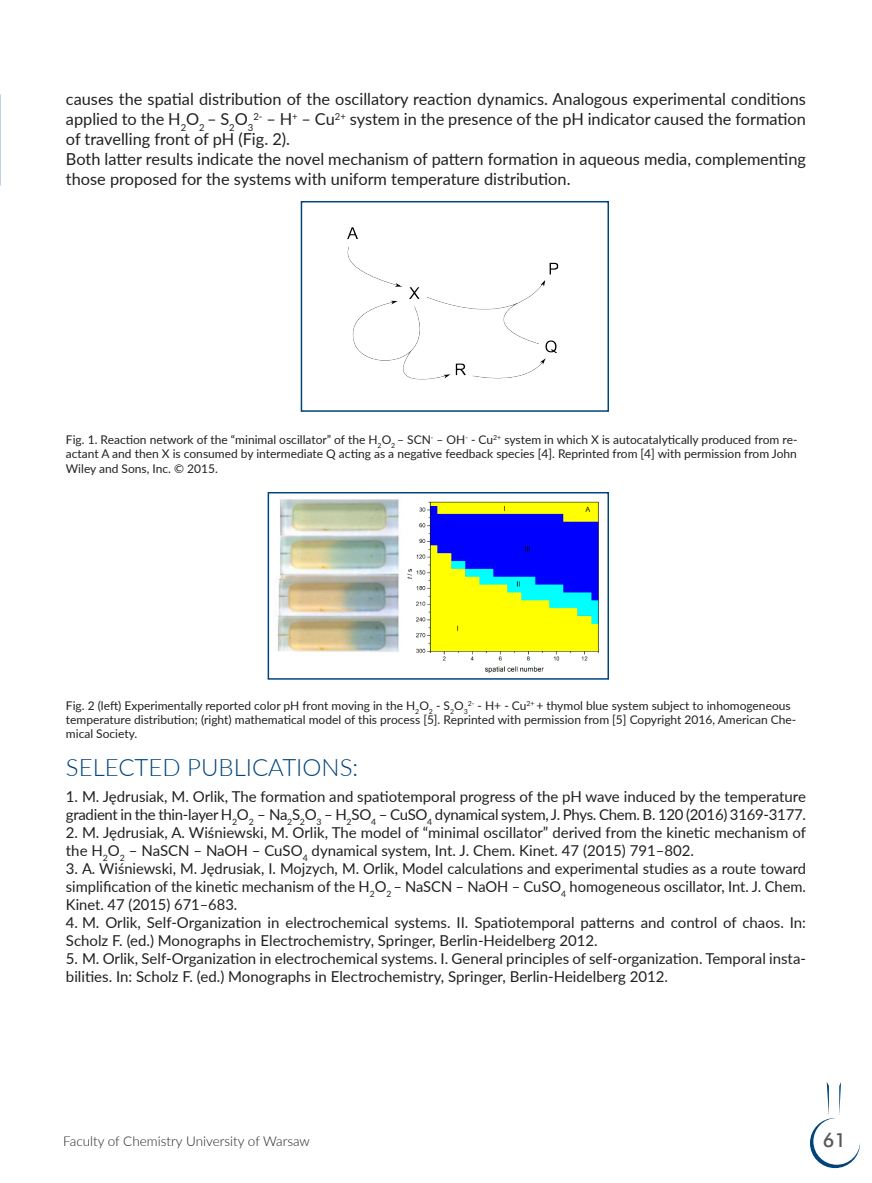
<style>
.page{position:relative;width:872px;height:1183px;background:#fff}
.page>*{position:absolute;margin:0;border:0;box-sizing:border-box;transform-origin:0 0}
.Naglowek_z_przerwa{font:300 24px "Lato";color:#00447b}
.t1{font:19.5px "Futura Md EUX";color:#57585a}
.Tekst_glowny{font:16.5px/19.8px "Lato";color:#231f20;text-align:justify}
.Tekst_10pkt{font:15px/18px "Lato";color:#231f20}
.t2{font:300 13.5px "Lato";color:#231f20}
.t3{font:12px/14.4px "Lato";color:#231f20;text-align:justify}
</style>
<div class="page">
<svg style="left:810px;top:1082px;width:50px;height:85px"></svg>
<img style="left:347px;top:227px;width:212px;height:153px">
<div style="left:301px;top:201px;width:308px;height:210px;border:2px solid #00447b"></div>
<img style="left:277px;top:499px;width:322px;height:173px">
<div style="left:255px;top:654px;width:155px;height:37px;background:#fff"></div>
<div style="left:268px;top:492px;width:341px;height:187px;border:2px solid #00447b"></div>
<p class="Tekst_glowny" style="left:66px;top:89px;width:741px">causes the spatial distribution of the oscillatory reaction dynamics. Analogous experimental conditions applied to the H<sub>2</sub>O<sub>2</sub> – S<sub>2</sub>O<sub>3</sub><sup>2-</sup> – H<sup>+</sup> – Cu<sup>2+</sup> system in the presence of the pH indicator caused the formation of travelling front of pH (Fig. 2).</p>
<p class="Tekst_glowny" style="left:66px;top:148px;width:741px">Both latter results indicate the novel mechanism of pattern formation in aqueous media, complementing those proposed for the systems with uniform temperature distribution.</p>
<p class="t3" style="left:66px;top:432px;width:733px">Fig. 1. Reaction network of the “minimal oscillator” of the H<sub>2</sub>O<sub>2</sub> – SCN<sup>-</sup> – OH<sup>-</sup> - Cu<sup>2+</sup> system in which X is autocatalytically produced from re&shy;actant A and then X is consumed by intermediate Q acting as a negative feedback species [4]. Reprinted from [4] with permission from John Wiley and Sons, Inc. © 2015.</p>
<p class="t3" style="left:66px;top:697px;width:732px;text-align:left">Fig. 2 (left) Experimentally reported color pH front moving in the H<sub>2</sub>O<sub>2</sub> - S<sub>2</sub>O<sub>3</sub><sup>2-</sup> - H+ - Cu<sup>2+</sup> + thymol blue system subject to inhomogeneous temperature distribution; (right) mathematical model of this process [5]. Reprinted with permission from [5] Copyright 2016, American Che&shy;mical Society.</p>
<p class="Naglowek_z_przerwa" style="left:66px;top:750px;width:294px">SELECTED PUBLICATIONS:</p>
<p class="Tekst_10pkt" style="left:66px;top:786px;width:741px">1. M. Jędrusiak, M. Orlik, The formation and spatiotemporal progress of the pH wave induced by the temperature gradient in the thin-layer H<sub>2</sub>O<sub>2</sub> – Na<sub>2</sub>S<sub>2</sub>O<sub>3</sub> – H<sub>2</sub>SO<sub>4</sub> – CuSO<sub>4</sub> dynamical system, J. Phys. Chem. B. 120 (2016) 3169-3177.</p>
<p class="Tekst_10pkt" style="left:66px;top:822px;width:741px">2. M. Jędrusiak, A. Wiśniewski, M. Orlik, The model of “minimal oscillator” derived from the kinetic mechanism of the H<sub>2</sub>O<sub>2</sub> – NaSCN – NaOH – CuSO<sub>4</sub> dynamical system, Int. J. Chem. Kinet. 47 (2015) 791–802.</p>
<p class="Tekst_10pkt" style="left:66px;top:858px;width:741px;text-align:justify">3. A. Wiśniewski, M. Jędrusiak, I. Mojzych, M. Orlik, Model calculations and experimental studies as a route toward simplification of the kinetic mechanism of the H<sub>2</sub>O<sub>2</sub> – NaSCN – NaOH – CuSO<sub>4</sub> homogeneous oscillator, Int. J. Chem.<br>Kinet. 47 (2015) 671–683.</p>
<p class="Tekst_10pkt" style="left:66px;top:912px;width:741px">4. M. Orlik, Self-Organization in electrochemical systems. II. Spatiotemporal patterns and control of chaos. In:<br>Scholz F. (ed.) Monographs in Electrochemistry, Springer, Berlin-Heidelberg 2012.</p>
<p class="Tekst_10pkt" style="left:66px;top:948px;width:741px">5. M. Orlik, Self-Organization in electrochemical systems. I. General principles of self-organization. Temporal insta&shy;bilities. In: Scholz F. (ed.) Monographs in Electrochemistry, Springer, Berlin-Heidelberg 2012.</p>
<p class="t2" style="left:63px;top:1131px;width:248px">Faculty of Chemistry University of Warsaw</p>
<h2 class="t1" style="left:823px;top:1127px;width:25px">61</h2>
</div>
